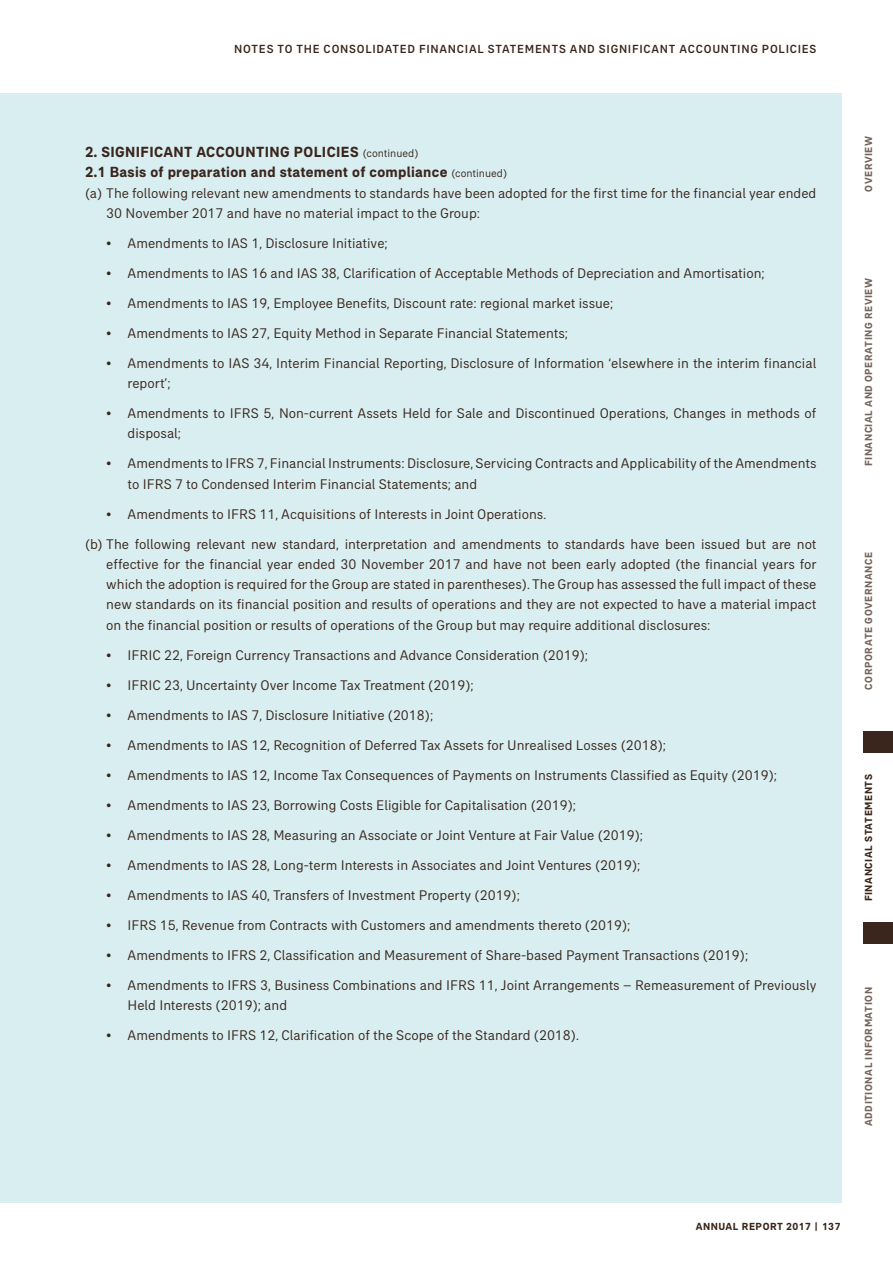
<style>
.page{position:relative;width:893px;height:1263px;background:#fff}
.page>*{position:absolute;margin:0;border:0;box-sizing:border-box;transform-origin:0 0}
.t1{font:700 15px/20.2px "AIA Everest";letter-spacing:.02em;color:#3a261c}
.t2{font:14.25px/20.2px "AIA Everest";color:#3a261c}
.t3{font:500 12px "AIA Everest";letter-spacing:.06em;color:#3a261c}
.t4{font:700 10.5px "AIA Everest";letter-spacing:.055em;color:#76655c}
.t5{font:700 10.5px "AIA Everest";letter-spacing:.05em;color:#3a261c}
.s1{font-weight:400;font-size:11.25px}
</style>
<div class="page">
<div style="left:0;top:94px;width:842px;height:1109px;background:#d9eef1"></div>
<div style="left:863px;top:731px;width:30px;height:22px;background:#3a261c"></div>
<div style="left:863px;top:923px;width:30px;height:21px;background:#3a261c"></div>
<p class="t3" style="left:234px;top:42px;width:584px">NOTES TO THE CONSOLIDATED FINANCIAL STATEMENTS AND SIGNIFICANT ACCOUNTING POLICIES</p>
<p class="t1" style="left:85px;top:142px;width:424px">2. SIGNIFICANT ACCOUNTING POLICIES <span class="s1">(continued)<br></span>2.1 Basis of preparation and statement of compliance <span class="s1">(continued)</span></p>
<p class="t2" style="left:106px;top:182px;width:712px;text-indent:-21px">(a) The following relevant new amendments to standards have been adopted for the first time for the financial year ended<br>30 November 2017 and have no material impact to the Group:</p>
<p class="t2" style="left:106px;top:233px;width:283px">• Amendments to IAS 1, Disclosure Initiative;</p>
<p class="t2" style="left:106px;top:263px;width:660px">• Amendments to IAS 16 and IAS 38, Clarification of Acceptable Methods of Depreciation and Amortisation;</p>
<p class="t2" style="left:106px;top:293px;width:509px">• Amendments to IAS 19, Employee Benefits, Discount rate: regional market issue;</p>
<p class="t2" style="left:106px;top:323px;width:463px">• Amendments to IAS 27, Equity Method in Separate Financial Statements;</p>
<p class="t2" style="left:128px;top:353px;width:690px;text-indent:-21px">• Amendments to IAS 34, Interim Financial Reporting, Disclosure of Information ‘elsewhere in the interim financial report’;</p>
<p class="t2" style="left:128px;top:403px;width:690px;text-indent:-21px">• Amendments to IFRS 5, Non-current Assets Held for Sale and Discontinued Operations, Changes in methods of disposal;</p>
<p class="t2" style="left:128px;top:453px;width:690px;text-indent:-21px">• Amendments to IFRS 7, Financial Instruments: Disclosure, Servicing Contracts and Applicability of the Amendments to IFRS 7 to Condensed Interim Financial Statements; and</p>
<p class="t2" style="left:85px;top:499px;width:733px;line-height:30px;text-indent:21px">• Amendments to IFRS 11, Acquisitions of Interests in Joint Operations.<br>(b) The following relevant new standard, interpretation and amendments to standards have been issued but are not</p>
<p class="t2" style="left:106px;top:554px;width:712px;text-align:justify">effective for the financial year ended 30 November 2017 and have not been early adopted (the financial years for which the adoption is required for the Group are stated in parentheses). The Group has assessed the full impact of these new standards on its financial position and results of operations and they are not expected to have a material impact on the financial position or results of operations of the Group but may require additional disclosures:</p>
<p class="t2" style="left:106px;top:644px;width:483px">• IFRIC 22, Foreign Currency Transactions and Advance Consideration (2019);</p>
<p class="t2" style="left:106px;top:674px;width:369px">• IFRIC 23, Uncertainty Over Income Tax Treatment (2019);</p>
<p class="t2" style="left:106px;top:704px;width:328px">• Amendments to IAS 7, Disclosure Initiative (2018);</p>
<p class="t2" style="left:106px;top:734px;width:561px">• Amendments to IAS 12, Recognition of Deferred Tax Assets for Unrealised Losses (2018);</p>
<p class="t2" style="left:106px;top:764px;width:672px">• Amendments to IAS 12, Income Tax Consequences of Payments on Instruments Classified as Equity (2019);</p>
<p class="t2" style="left:106px;top:794px;width:471px">• Amendments to IAS 23, Borrowing Costs Eligible for Capitalisation (2019);</p>
<p class="t2" style="left:106px;top:824px;width:538px">• Amendments to IAS 28, Measuring an Associate or Joint Venture at Fair Value (2019);</p>
<p class="t2" style="left:106px;top:854px;width:536px">• Amendments to IAS 28, Long-term Interests in Associates and Joint Ventures (2019);</p>
<p class="t2" style="left:106px;top:884px;width:415px">• Amendments to IAS 40, Transfers of Investment Property (2019);</p>
<p class="t2" style="left:106px;top:914px;width:526px">• IFRS 15, Revenue from Contracts with Customers and amendments thereto (2019);</p>
<p class="t2" style="left:106px;top:944px;width:643px">• Amendments to IFRS 2, Classification and Measurement of Share-based Payment Transactions (2019);</p>
<p class="t2" style="left:128px;top:974px;width:690px;text-indent:-21px">• Amendments to IFRS 3, Business Combinations and IFRS 11, Joint Arrangements – Remeasurement of Previously<br>Held Interests (2019); and</p>
<p class="t2" style="left:106px;top:1025px;width:474px">• Amendments to IFRS 12, Clarification of the Scope of the Standard (2018).</p>
<p class="t4" style="left:862px;top:192px;width:57px;rotate:-90deg">OVERVIEW</p>
<p class="t4" style="left:862px;top:466px;width:190px;rotate:-90deg">FINANCIAL AND OPERATING REVIEW</p>
<p class="t4" style="left:862px;top:689px;width:139px;rotate:-90deg">CORPORATE GOVERNANCE</p>
<p class="t5" style="left:862px;top:901px;width:129px;rotate:-90deg">FINANCIAL STATEMENTS</p>
<p class="t4" style="left:862px;top:1126px;width:140px;rotate:-90deg">ADDITIONAL INFORMATION</p>
<p class="t5" style="left:696px;top:1220px;width:146px">ANNUAL REPORT 2017 | 137</p>
</div>
